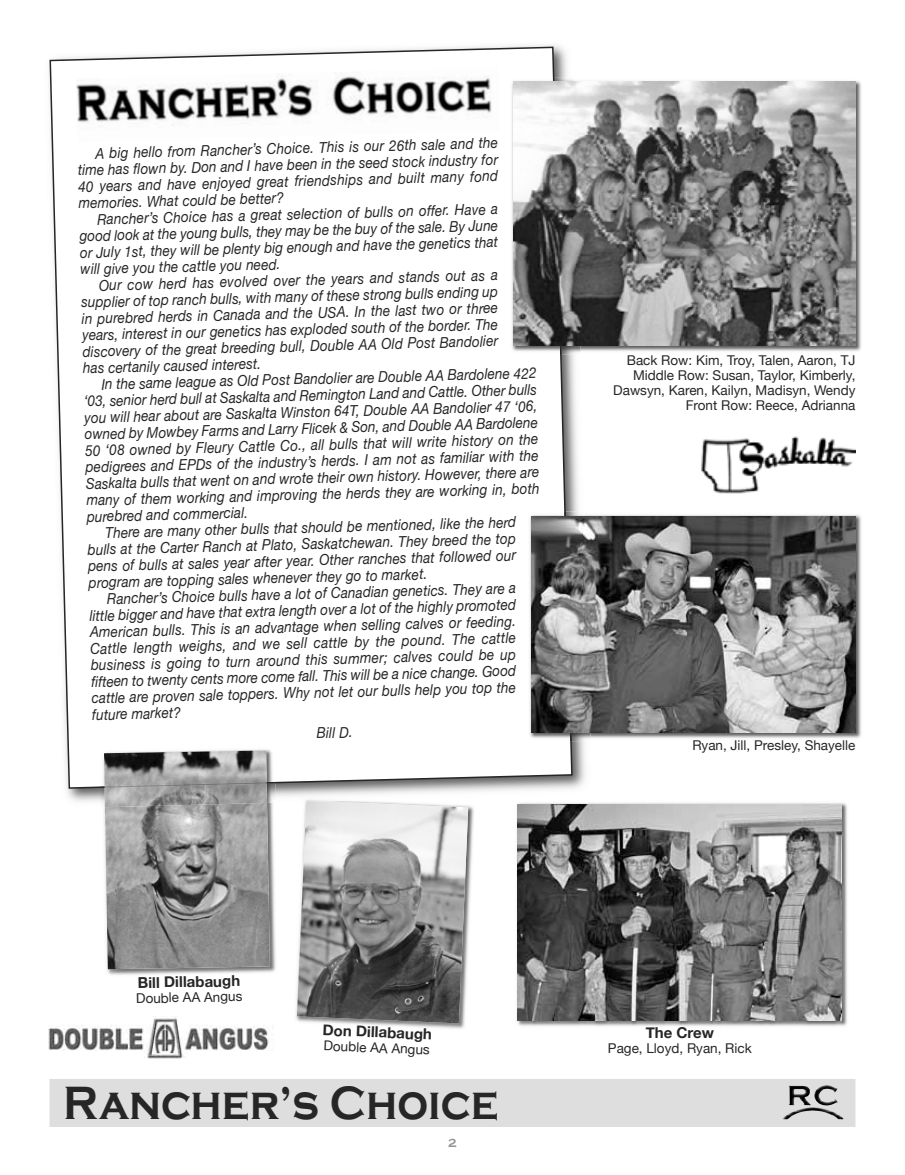
<style>
.page{position:relative;width:905px;height:1175px;background:#fff}
.page>*{position:absolute;margin:0;border:0;box-sizing:border-box;transform-origin:0 0}
.t1{font:700 48px "Copperplate Gothic";color:#272627;scale:.9 1}
.t2{font:italic 15px/16.4px "Helvetica Neue";color:#272627;text-align:justify;scale:.9 1}
.t3{font:700 15px "Helvetica Neue";color:#272627}
.t4{font:13.5px/15px "Helvetica Neue";color:#272627;text-align:right}
.t5{font:700 12px "Copperplate Gothic";color:#939393}
</style>
<div class="page">
<div style="left:50px;top:1078px;width:805px;height:48px;background:#dfdedf"></div>
<img style="left:814px;top:1085px;width:23px;height:20px">
<img style="left:789px;top:1085px;width:21px;height:20px">
<img style="left:782px;top:1107px;width:61px;height:12px">
<svg style="left:49px;top:46px;width:524px;height:743px"></svg>
<img style="left:48px;top:1016px;width:221px;height:43px">
<img style="left:104px;top:803px;width:172px;height:172px">
<img style="left:267px;top:783px;width:9px;height:20px">
<img style="left:100px;top:788px;width:5px;height:19px">
<img style="left:99px;top:745px;width:176px;height:41px">
<img style="left:100px;top:787px;width:175px;height:1px">
<img style="left:100px;top:782px;width:175px;height:5px">
<img style="left:105px;top:803px;width:165px;height:166px">
<img style="left:105px;top:788px;width:162px;height:19px">
<img style="left:104px;top:750px;width:163px;height:36px">
<img style="left:105px;top:787px;width:162px;height:1px">
<img style="left:105px;top:782px;width:162px;height:5px">
<img style="left:292px;top:799px;width:185px;height:230px">
<img style="left:302px;top:795px;width:93px;height:6px">
<img style="left:297px;top:801px;width:171px;height:222px">
<img style="left:306px;top:800px;width:21px;height:2px">
<img style="left:513px;top:799px;width:334px;height:227px">
<img style="left:518px;top:804px;width:323px;height:216px">
<img style="left:590px;top:515px;width:271px;height:224px">
<img style="left:571px;top:511px;width:19px;height:230px">
<img style="left:526px;top:511px;width:38px;height:230px">
<img style="left:564px;top:511px;width:7px;height:230px">
<img style="left:531px;top:516px;width:324px;height:216px">
<img style="left:580px;top:77px;width:281px;height:278px">
<img style="left:561px;top:77px;width:19px;height:278px">
<img style="left:508px;top:77px;width:45px;height:278px">
<img style="left:553px;top:77px;width:8px;height:278px">
<img style="left:513px;top:82px;width:342px;height:264px">
<img style="left:701px;top:436px;width:154px;height:58px">
<img style="left:76px;top:68px;width:422px;height:74px">
<p class="t2" style="left:77px;top:147px;width:469px;text-indent:18px;rotate:-2deg">A big hello from Rancher’s Choice. This is our 26th sale and the time has flown by. Don and I have been in the seed stock industry for 40 years and have enjoyed great friendships and built many fond memories. What could be better?</p>
<p class="t2" style="left:78px;top:213px;width:467px;text-indent:18px;rotate:-2deg">Rancher’s Choice has a great selection of bulls on offer. Have a good look at the young bulls, they may be the buy of the sale. By June or July 1st, they will be plenty big enough and have the genetics that will give you the cattle you need.</p>
<p class="t2" style="left:80px;top:279px;width:466px;text-align:left;text-indent:19px;rotate:-2deg">Our cow herd has evolved over the years and stands out as a supplier of top ranch bulls, with many of these strong bulls ending up in purebred herds in Canada and the USA. In the last two or three years, interest in our genetics has exploded south of the border. The discovery of the great breeding bull, Double AA Old Post Bandolier has certanily caused interest.</p>
<p class="t2" style="left:82px;top:378px;width:506px;text-indent:19px;rotate:-2deg">In the same league as Old Post Bandolier are Double AA Bardolene 422 ‘03, senior herd bull at Saskalta and Remington Land and Cattle. Other bulls you will hear about are Saskalta Winston 64T, Double AA Bandolier 47 ‘06, owned by Mowbey Farms and Larry Flicek &amp; Son, and Double AA Bardolene 50 ‘08 owned by Fleury Cattle Co., all bulls that will write history on the pedigrees and EPDs of the industry’s herds. I am not as familiar with the Saskalta bulls that went on and wrote their own history. However, there are many of them working and improving the herds they are working in, both purebred and commercial.</p>
<p class="t2" style="left:87px;top:526px;width:478px;text-indent:18px;rotate:-2deg">There are many other bulls that should be mentioned, like the herd bulls at the Carter Ranch at Plato, Saskatchewan. They breed the top pens of bulls at sales year after year. Other ranches that followed our program are topping sales whenever they go to market.</p>
<p class="t2" style="left:88px;top:592px;width:477px;text-align:left;text-indent:19px;rotate:-2deg">Rancher’s Choice bulls have a lot of Canadian genetics. They are a little bigger and have that extra length over a lot of the highly promoted American bulls. This is an advantage when selling calves or feeding.<br>Cattle length weighs, and we sell cattle by the pound. The cattle business is going to turn around this summer; calves could be up fifteen to twenty cents more come fall. This will be a nice change. Good cattle are proven sale toppers. Why not let our bulls help you top the</p>
<p class="t2" style="left:92px;top:706px;width:100px;rotate:-2deg">future market?</p>
<p class="t2" style="left:316px;top:724px;width:42px;rotate:-2deg">Bill D.</p>
<p class="t4" style="left:613px;top:352px;width:244px">Back Row: Kim, Troy, Talen, Aaron, TJ Middle Row: Susan, Taylor, Kimberly, Dawsyn, Karen, Kailyn, Madisyn, Wendy Front Row: Reece, Adrianna</p>
<p class="t4" style="left:692px;top:738px;width:165px">Ryan, Jill, Presley, Shayelle</p>
<p class="t3" style="left:138px;top:973px;width:104px;rotate:-1deg">Bill Dillabaugh</p>
<p class="t4" style="left:136px;top:990px;width:108px;rotate:-1deg">Double AA Angus</p>
<p class="t3" style="left:323px;top:1020px;width:111px;rotate:2deg">Don Dillabaugh</p>
<p class="t4" style="left:324px;top:1038px;width:108px;rotate:2deg">Double AA Angus</p>
<h1 class="t1" style="left:63px;top:1076px;width:485px">Rancher’s Choice</h1>
<p class="t5" style="left:448px;top:1136px;width:10px">2</p>
<p class="t3" style="left:645px;top:1023px;width:70px">The Crew</p>
<p class="t4" style="left:608px;top:1040px;width:145px">Page, Lloyd, Ryan, Rick</p>
</div>
